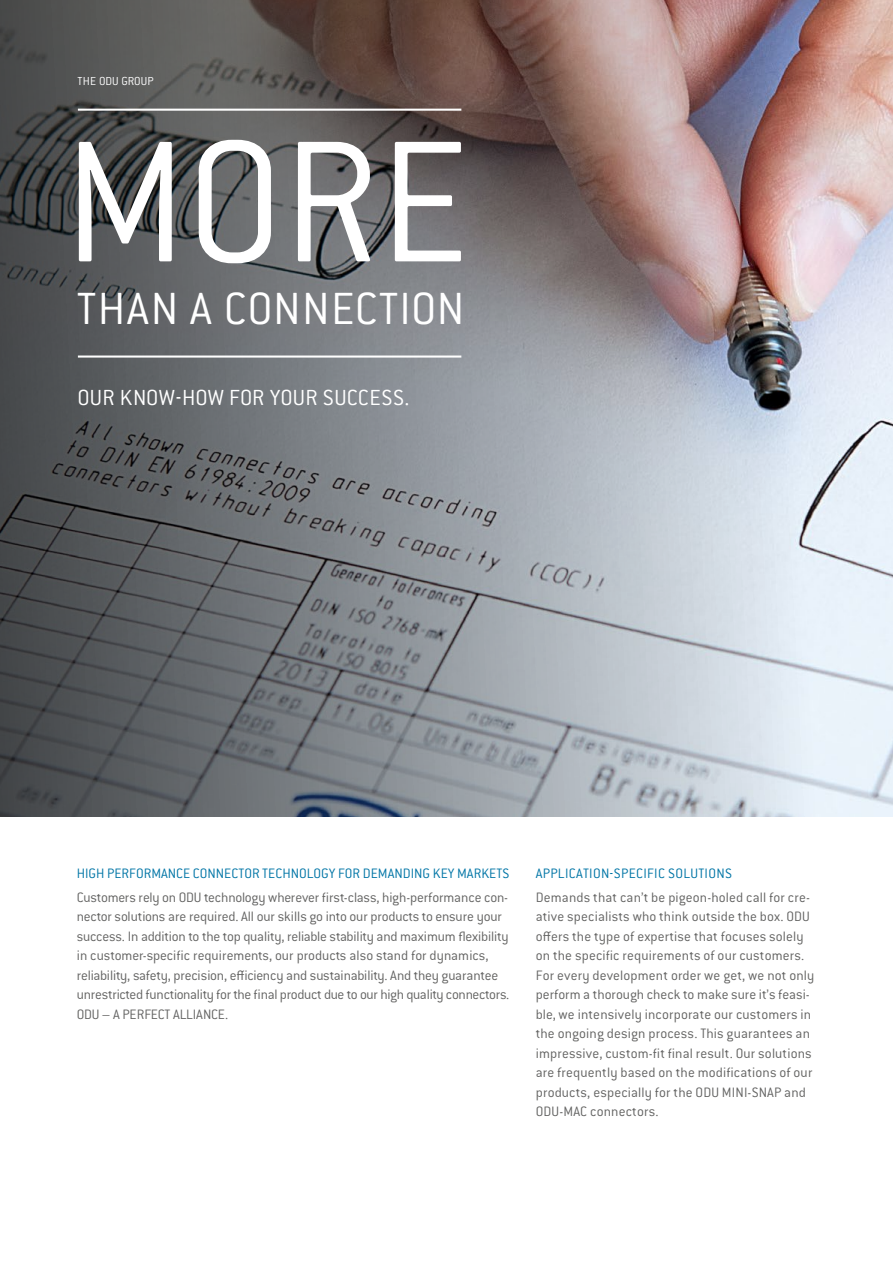
<style>
.page{position:relative;width:893px;height:1263px;background:#fff}
.page>*{position:absolute;margin:0;border:0;box-sizing:border-box;transform-origin:0 0}
.t1{font:300 190.05px "Conduit ITC Pro";color:#fff}
.t2{font:300 49.5px "Conduit ITC Pro";letter-spacing:.02em;color:#fff}
.t3{font:300 24px "Conduit ITC Pro";letter-spacing:.005em;color:#fff}
.t4{font:300 15px/19.5px "Conduit ITC Pro";color:#636362}
.t5{font:300 15px "Conduit ITC Pro";color:#0075a6}
.t6{font:300 15px "Conduit ITC Pro";letter-spacing:.02em;color:#0075a6}
.t7{font:300 12.75px "Conduit ITC Pro";letter-spacing:.005em;color:#fff}
</style>
<div class="page">
<img style="left:0;top:0;width:893px;height:816px">
<hr style="left:78px;top:109px;width:383px;height:2px;background:#fff">
<hr style="left:78px;top:355px;width:383px;height:3px;background:#fff">
<p class="t7" style="left:78px;top:76px;width:78px">THE ODU GROUP</p>
<h1 class="t1" style="left:63px;top:122px;width:408px">MORE</h1>
<h2 class="t2" style="left:77px;top:288px;width:389px">THAN A CONNECTION</h2>
<h3 class="t3" style="left:78px;top:387px;width:333px">OUR KNOW-HOW FOR YOUR SUCCESS.</h3>
<p class="t5" style="left:77px;top:867px;width:434px">HIGH PERFORMANCE CONNECTOR TECHNOLOGY FOR DEMANDING KEY MARKETS</p>
<p class="t4" style="left:77px;top:888px;width:434px">Customers rely on ODU technology wherever first-class, high-performance con&shy;nector solutions are required. All our skills go into our products to ensure your success. In addition to the top quality, reliable stability and maximum flexibility in customer-specific requirements, our products also stand for dynamics, reliability, safety, precision, efficiency and sustainability. And they guarantee unrestricted functionality for the final product due to our high quality connectors.<br>ODU – A PERFECT ALLIANCE.</p>
<p class="t6" style="left:536px;top:867px;width:198px">APPLICATION-SPECIFIC SOLUTIONS</p>
<p class="t4" style="left:536px;top:888px;width:280px">Demands that can’t be pigeon-holed call for cre&shy;ative specialists who think outside the box. ODU offers the type of expertise that focuses solely on the specific requirements of our customers.<br>For every development order we get, we not only perform a thorough check to make sure it’s feasi&shy;ble, we intensively incorporate our customers in the ongoing design process. This guarantees an impressive, custom-fit final result. Our solutions are frequently based on the modifications of our products, especially for the ODU MINI-SNAP and ODU-MAC connectors.</p>
</div>
